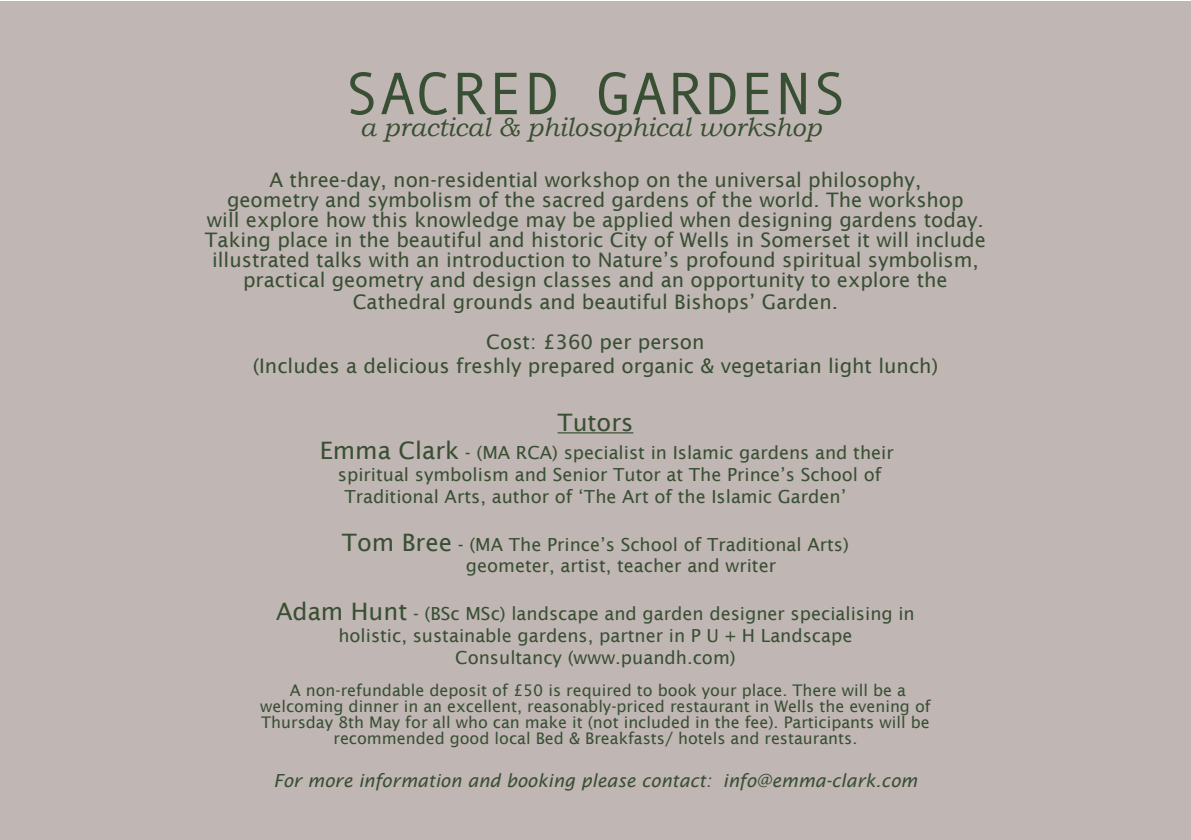
<style>
.page{position:relative;width:1191px;height:840px;background:#fff}
.page>*{position:absolute;margin:0;border:0;box-sizing:border-box;transform-origin:0 0}
.t1{font:60px "Andale Mono";color:#384f33}
.t2{font:italic 26px "Bookman Old Style";color:#384f33}
.t3{font:24px "Lucida Sans";color:#384f33}
.t4{font:20px/20px "Lucida Sans";color:#384f33;text-align:center}
.t5{font:18px/21.6px "Lucida Sans";color:#384f33}
.t6{font:italic 18px "Lucida Sans";color:#384f33}
.t7{font:16px/16px "Lucida Sans";color:#384f33;text-align:center}
.s1{font-size:24px}
</style>
<div class="page">
<div style="left:0;top:1px;width:1190px;height:838px;background:#c0b6b4"></div>
<hr style="left:557px;top:432px;width:76px;height:1px;background:#384f33">
<h1 class="t1" style="left:343px;top:60px;width:505px">SACRED GARDENS</h1>
<h2 class="t2" style="left:360px;top:111px;width:463px">a practical &amp; philosophical workshop</h2>
<p class="t4" style="left:205px;top:169px;width:782px">A three-day, non-residential workshop on the universal philosophy,<br>geometry and symbolism of the sacred gardens of the world. The workshop<br>will explore how this knowledge may be applied when designing gardens today.<br>Taking place in the beautiful and historic City of Wells in Somerset it will include illustrated talks with an introduction to Nature’s profound spiritual symbolism, practical geometry and design classes and an opportunity to explore the</p>
<p class="t4" style="left:353px;top:281px;width:487px;line-height:40px">Cathedral grounds and beautiful Bishops’ Garden.<br>Cost: £360 per person</p>
<p class="t4" style="left:253px;top:355px;width:687px">(Includes a delicious freshly prepared organic &amp; vegetarian light lunch)</p>
<p class="t3" style="left:557px;top:407px;width:77px">Tutors</p>
<p class="t5" style="left:320px;top:441px;width:575px"><span class="s1">Emma Clark</span> - (MA RCA) specialist in Islamic gardens and their</p>
<p class="t5" style="left:338px;top:463px;width:545px">spiritual symbolism and Senior Tutor at The Prince’s School of</p>
<p class="t5" style="left:344px;top:484px;width:503px">Traditional Arts, author of ‘The Art of the Islamic Garden’</p>
<p class="t5" style="left:466px;top:532px;width:384px;text-indent:-124px"><span class="s1">Tom Bree</span> - (MA The Prince’s School of Traditional Arts) geometer, artist, teacher and writer</p>
<p class="t5" style="left:276px;top:602px;width:640px;text-align:center"><span class="s1">Adam Hunt</span> - (BSc MSc) landscape and garden designer specialising in holistic, sustainable gardens, partner in P U + H Landscape<br>Consultancy (www.puandh.com)</p>
<p class="t7" style="left:260px;top:681px;width:672px">A non-refundable deposit of £50 is required to book your place. There will be a welcoming dinner in an excellent, reasonably-priced restaurant in Wells the evening of Thursday 8th May for all who can make it (not included in the fee). Participants will be recommended good local Bed &amp; Breakfasts/ hotels and restaurants.</p>
<p class="t6" style="left:273px;top:769px;width:645px">For more information and booking please contact: info@emma-clark.com</p>
</div>
